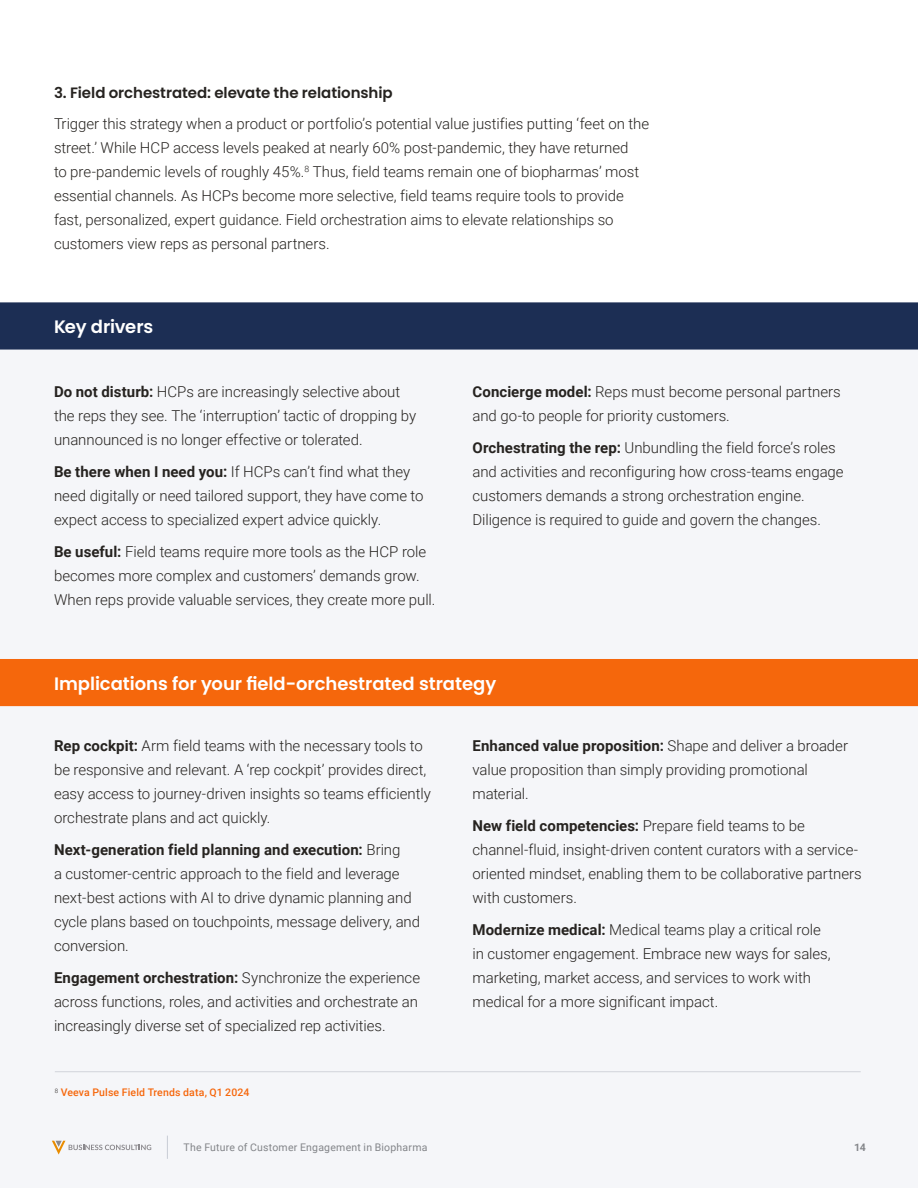
<style>
.page{position:relative;width:918px;height:1188px;background:#fff}
.page>*{position:absolute;margin:0;border:0;box-sizing:border-box;transform-origin:0 0}
.t1{font:600 18px "Poppins";letter-spacing:-.005em;color:#fff}
.t2{font:300 15px/24px "Roboto";letter-spacing:-.005em;color:#262320}
.t3{font:600 15px "Poppins";letter-spacing:-.005em;color:#262320}
.t4{font:10.5px "Roboto";letter-spacing:.02em;color:#898a8d}
.t5{font:500 10.5px "Roboto";letter-spacing:.015em;color:#f5670c}
.t6{font:10.5px "Roboto Mono";color:#898a8d}
.s1{font-weight:700}
</style>
<div class="page">
<div style="left:0;top:658px;width:918px;height:501px;background:#f5f6f9"></div>
<div style="left:0;top:302px;width:918px;height:48px;background:#1c2e54"></div>
<div style="left:0;top:659px;width:918px;height:47px;background:#f5670c"></div>
<hr style="left:55px;top:1071px;width:806px;height:1px;background:#d1d4db">
<p class="t3" style="left:54px;top:84px;width:340px">3. Field orchestrated: elevate the relationship</p>
<p class="t2" style="left:54px;top:111px;width:597px">Trigger this strategy when a product or portfolio’s potential value justifies putting ‘feet on the street.’ While HCP access levels peaked at nearly 60% post-pandemic, they have returned<br>to pre-pandemic levels of roughly 45%.<sup>8</sup> Thus, field teams remain one of biopharmas’ most essential channels. As HCPs become more selective, field teams require tools to provide fast, personalized, expert guidance. Field orchestration aims to elevate relationships so customers view reps as personal partners.</p>
<p class="t1" style="left:54px;top:316px;width:101px">Key drivers</p>
<p class="t2" style="left:54px;top:379px;width:364px"><span class="s1">Do not disturb:</span> HCPs are increasingly selective about the reps they see. The ‘interruption’ tactic of dropping by unannounced is no longer effective or tolerated.</p>
<p class="t2" style="left:54px;top:459px;width:371px"><span class="s1">Be there when I need you:</span> If HCPs can’t find what they need digitally or need tailored support, they have come to expect access to specialized expert advice quickly.</p>
<p class="t2" style="left:54px;top:539px;width:383px"><span class="s1">Be useful:</span> Field teams require more tools as the HCP role becomes more complex and customers’ demands grow.<br>When reps provide valuable services, they create more pull.</p>
<p class="t2" style="left:472px;top:379px;width:370px"><span class="s1">Concierge model:</span> Reps must become personal partners and go-to people for priority customers.</p>
<p class="t2" style="left:472px;top:435px;width:373px"><span class="s1">Orchestrating the rep:</span> Unbundling the field force’s roles and activities and reconfiguring how cross-teams engage customers demands a strong orchestration engine.<br>Diligence is required to guide and govern the changes.</p>
<p class="t1" style="left:54px;top:673px;width:444px">Implications for your field-orchestrated strategy</p>
<p class="t2" style="left:54px;top:733px;width:378px"><span class="s1">Rep cockpit:</span> Arm field teams with the necessary tools to be responsive and relevant. A ‘rep cockpit’ provides direct, easy access to journey-driven insights so teams efficiently orchestrate plans and act quickly.</p>
<p class="t2" style="left:54px;top:837px;width:368px"><span class="s1">Next-generation field planning and execution:</span> Bring<br>a customer-centric approach to the field and leverage next-best actions with AI to drive dynamic planning and cycle plans based on touchpoints, message delivery, and conversion.</p>
<p class="t2" style="left:54px;top:966px;width:368px"><span class="s1">Engagement orchestration:</span> Synchronize the experience across functions, roles, and activities and orchestrate an increasingly diverse set of specialized rep activities.</p>
<p class="t5" style="left:55px;top:1085px;width:196px"><sup>8</sup> Veeva Pulse Field Trends data, Q1 2024</p>
<p class="t2" style="left:472px;top:733px;width:377px"><span class="s1">Enhanced value proposition:</span> Shape and deliver a broader value proposition than simply providing promotional material.</p>
<p class="t2" style="left:472px;top:813px;width:391px"><span class="s1">New field competencies:</span> Prepare field teams to be channel-fluid, insight-driven content curators with a service&shy;oriented mindset, enabling them to be collaborative partners with customers.</p>
<p class="t2" style="left:472px;top:918px;width:360px"><span class="s1">Modernize medical:</span> Medical teams play a critical role in customer engagement. Embrace new ways for sales, marketing, market access, and services to work with medical for a more significant impact.</p>
<p class="t4" style="left:184px;top:1140px;width:245px">The Future of Customer Engagement in Biopharma</p>
<p class="t6" style="left:854px;top:1140px;width:14px">14</p>
</div>
